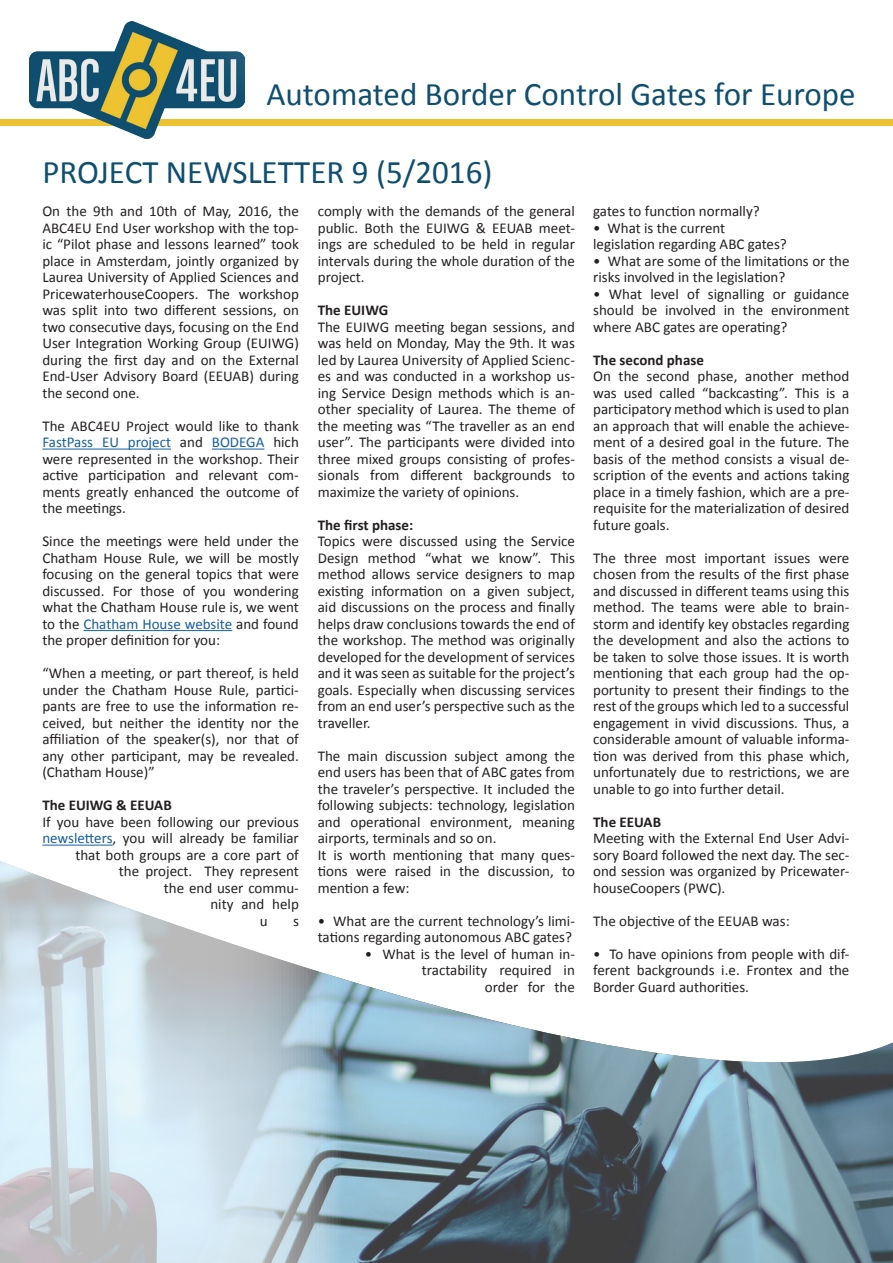
<style>
.page{position:relative;width:893px;height:1263px;background:#fff}
.page>*{position:absolute;margin:0;border:0;box-sizing:border-box;transform-origin:0 0}
.t1{font:33px "Calibri";color:#0e4e6f}
.t2{font:15px/16.5px "Calibri";color:#231f20;text-align:justify}
.t3{font:700 15px "Calibri";color:#231f20}
.s1{color:#175d9e}
</style>
<div class="page">
<img style="left:0;top:861px;width:893px;height:402px">
<div style="left:0;top:119px;width:893px;height:7px;background:#edc232"></div>
<img style="left:29px;top:21px;width:216px;height:118px">
<hr style="left:42px;top:449px;width:129px;height:1px;background:#175d9e">
<hr style="left:212px;top:449px;width:52px;height:1px;background:#175d9e">
<hr style="left:83px;top:630px;width:149px;height:1px;background:#175d9e">
<hr style="left:42px;top:845px;width:71px;height:1px;background:#175d9e">
<h1 class="t1" style="left:266px;top:73px;width:591px">Automated Border Control Gates for Europe</h1>
<h1 class="t1" style="left:42px;top:151px;width:452px">PROJECT NEWSLETTER 9 (5/2016)</h1>
<p class="t2" style="left:42px;top:203px;width:258px">On the 9th and 10th of May, 2016, the ABC4EU End User workshop with the top&shy;ic “Pilot phase and lessons learned” took place in Amsterdam, jointly organized by Laurea University of Applied Sciences and PricewaterhouseCoopers. The workshop was split into two different sessions, on two consecutive days, focusing on the End User Integration Working Group (EUIWG) during the first day and on the External End-User Advisory Board (EEUAB) during the second one.</p>
<p class="t2" style="left:42px;top:418px;width:258px">The ABC4EU Project would like to thank <span class="s1">FastPass EU project</span> and <span class="s1">BODEGA</span> hich were represented in the workshop. Their active participation and relevant com&shy;ments greatly enhanced the outcome of the meetings.</p>
<p class="t2" style="left:42px;top:533px;width:258px">Since the meetings were held under the Chatham House Rule, we will be mostly focusing on the general topics that were discussed. For those of you wondering what the Chatham House rule is, we went to the <span class="s1">Chatham House website</span> and found the proper definition for you:</p>
<p class="t2" style="left:42px;top:665px;width:258px">“When a meeting, or part thereof, is held under the Chatham House Rule, partici&shy;pants are free to use the information re&shy;ceived, but neither the identity nor the affiliation of the speaker(s), nor that of any other participant, may be revealed. (Chatham House)”</p>
<p class="t3" style="left:42px;top:796px;width:131px">The EUIWG &amp; EEUAB</p>
<p class="t2" style="left:42px;top:814px;width:258px">If you have been following our previous</p>
<p class="t2" style="left:42px;top:830px;width:258px"><span class="s1">newsletters</span>, you will already be familiar</p>
<p class="t2" style="left:75px;top:847px;width:225px">that both groups are a core part of</p>
<p class="t2" style="left:119px;top:863px;width:181px">the project. They represent</p>
<p class="t2" style="left:164px;top:880px;width:136px">the end user commu-</p>
<p class="t2" style="left:210px;top:896px;width:90px">nity and help</p>
<p class="t2" style="left:260px;top:913px;width:9px">u</p>
<p class="t2" style="left:293px;top:913px;width:7px">s</p>
<p class="t2" style="left:318px;top:203px;width:259px">comply with the demands of the general public. Both the EUIWG &amp; EEUAB meet&shy;ings are scheduled to be held in regular intervals during the whole duration of the project.</p>
<p class="t3" style="left:318px;top:301px;width:72px">The EUIWG</p>
<p class="t2" style="left:318px;top:319px;width:259px">The EUIWG meeting began sessions, and was held on Monday, May the 9th. It was led by Laurea University of Applied Scienc&shy;es and was conducted in a workshop us&shy;ing Service Design methods which is an&shy;other speciality of Laurea. The theme of the meeting was “The traveller as an end user”. The participants were divided into three mixed groups consisting of profes&shy;sionals from different backgrounds to maximize the variety of opinions.</p>
<p class="t3" style="left:318px;top:515px;width:97px">The first phase:</p>
<p class="t2" style="left:318px;top:533px;width:259px">Topics were discussed using the Service Design method “what we know”. This method allows service designers to map existing information on a given subject, aid discussions on the process and finally helps draw conclusions towards the end of the workshop. The method was originally developed for the development of services and it was seen as suitable for the project’s goals. Especially when discussing services from an end user’s perspective such as the traveller.</p>
<p class="t2" style="left:318px;top:748px;width:259px;text-align:left">The main discussion subject among the end users has been that of ABC gates from the traveler’s perspective. It included the following subjects: technology, legislation and operational environment, meaning airports, terminals and so on.<br>It is worth mentioning that many ques&shy;tions were raised in the discussion, to mention a few:</p>
<p class="t2" style="left:318px;top:913px;width:259px">• What are the current technology’s limi&shy;tations regarding autonomous ABC gates?</p>
<p class="t2" style="left:365px;top:946px;width:212px;text-align:right">• What is the level of human in&shy;tractability required in<br>order for the</p>
<p class="t2" style="left:593px;top:203px;width:168px">gates to function normally?</p>
<p class="t2" style="left:593px;top:220px;width:195px">• What is the current legislation regarding ABC gates?</p>
<p class="t2" style="left:593px;top:253px;width:258px">• What are some of the limitations or the risks involved in the legislation?</p>
<p class="t2" style="left:593px;top:286px;width:258px">• What level of signalling or guidance should be involved in the environment where ABC gates are operating?</p>
<p class="t3" style="left:593px;top:350px;width:112px">The second phase</p>
<p class="t2" style="left:593px;top:368px;width:258px">On the second phase, another method was used called “backcasting”. This is a participatory method which is used to plan an approach that will enable the achieve&shy;ment of a desired goal in the future. The basis of the method consists a visual de&shy;scription of the events and actions taking place in a timely fashion, which are a pre&shy;requisite for the materialization of desired future goals.</p>
<p class="t2" style="left:593px;top:550px;width:258px">The three most important issues were chosen from the results of the first phase and discussed in different teams using this method. The teams were able to brain&shy;storm and identify key obstacles regarding the development and also the actions to be taken to solve those issues. It is worth mentioning that each group had the op&shy;portunity to present their findings to the rest of the groups which led to a successful engagement in vivid discussions. Thus, a considerable amount of valuable informa&shy;tion was derived from this phase which, unfortunately due to restrictions, we are unable to go into further detail.</p>
<p class="t3" style="left:593px;top:812px;width:69px">The EEUAB</p>
<p class="t2" style="left:593px;top:830px;width:258px">Meeting with the External End User Advi&shy;sory Board followed the next day. The sec&shy;ond session was organized by Pricewater&shy;houseCoopers (PWC).</p>
<p class="t2" style="left:593px;top:913px;width:198px">The objective of the EEUAB was:</p>
<p class="t2" style="left:593px;top:946px;width:258px">• To have opinions from people with dif&shy;ferent backgrounds i.e. Frontex and the Border Guard authorities.</p>
</div>
